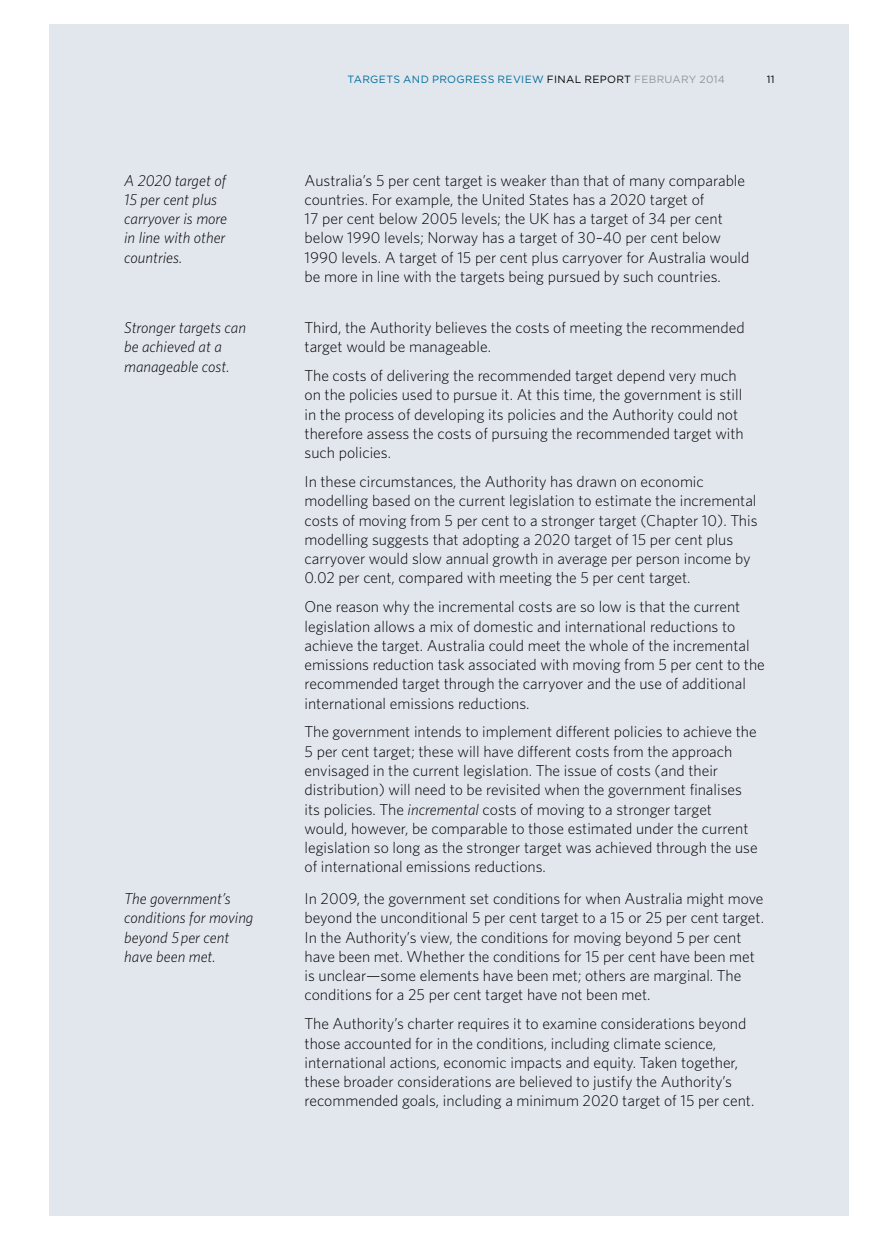
<style>
.page{position:relative;width:874px;height:1241px;background:#fff}
.page>*{position:absolute;margin:0;border:0;box-sizing:border-box;transform-origin:0 0}
.t1{font:300 15.75px/19.2px "Whitney";color:#000}
.t2{font:italic 300 15.75px/19.2px "Whitney";color:#000}
.t3{font:10.5px "Gotham";letter-spacing:.035em;color:#006c99}
.t4{font:10.5px "Gotham";letter-spacing:.025em;color:#939598}
.t5{font:10.5px "Gotham";color:#000}
.s1{color:#000}
.s2{font-style:italic}
</style>
<div class="page">
<div style="left:50px;top:25px;width:798px;height:1190px;background:#e2e7ee"></div>
<p class="t3" style="left:347px;top:74px;width:246px">TARGETS AND PROGRESS REVIEW <span class="s1">FINAL REPORT</span></p>
<p class="t4" style="left:634px;top:74px;width:92px">FEBRUARY 2014</p>
<p class="t5" style="left:766px;top:74px;width:9px">11</p>
<p class="t2" style="left:124px;top:170px;width:104px">A 2020 target of<br>15 per cent plus carryover is more in line with other countries.</p>
<p class="t1" style="left:304px;top:170px;width:446px">Australia’s 5 per cent target is weaker than that of many comparable countries. For example, the United States has a 2020 target of<br>17 per cent below 2005 levels; the UK has a target of 34 per cent below 1990 levels; Norway has a target of 30–40 per cent below 1990 levels. A target of 15 per cent plus carryover for Australia would be more in line with the targets being pursued by such countries.</p>
<p class="t2" style="left:124px;top:317px;width:123px">Stronger targets can be achieved at a manageable cost.</p>
<p class="t1" style="left:304px;top:317px;width:441px">Third, the Authority believes the costs of meeting the recommended target would be manageable.</p>
<p class="t1" style="left:304px;top:365px;width:440px">The costs of delivering the recommended target depend very much on the policies used to pursue it. At this time, the government is still in the process of developing its policies and the Authority could not therefore assess the costs of pursuing the recommended target with such policies.</p>
<p class="t1" style="left:304px;top:471px;width:454px">In these circumstances, the Authority has drawn on economic modelling based on the current legislation to estimate the incremental costs of moving from 5 per cent to a stronger target (Chapter 10). This modelling suggests that adopting a 2020 target of 15 per cent plus carryover would slow annual growth in average per person income by 0.02 per cent, compared with meeting the 5 per cent target.</p>
<p class="t1" style="left:304px;top:596px;width:461px">One reason why the incremental costs are so low is that the current legislation allows a mix of domestic and international reductions to achieve the target. Australia could meet the whole of the incremental emissions reduction task associated with moving from 5 per cent to the recommended target through the carryover and the use of additional international emissions reductions.</p>
<p class="t1" style="left:304px;top:721px;width:454px">The government intends to implement different policies to achieve the 5 per cent target; these will have different costs from the approach envisaged in the current legislation. The issue of costs (and their distribution) will need to be revisited when the government finalises its policies. The <span class="s2">incremental</span> costs of moving to a stronger target would, however, be comparable to those estimated under the current legislation so long as the stronger target was achieved through the use of international emissions reductions.</p>
<p class="t2" style="left:124px;top:888px;width:131px">The government’s conditions for moving beyond 5 per cent have been met.</p>
<p class="t1" style="left:304px;top:888px;width:460px">In 2009, the government set conditions for when Australia might move beyond the unconditional 5 per cent target to a 15 or 25 per cent target.<br>In the Authority’s view, the conditions for moving beyond 5 per cent have been met. Whether the conditions for 15 per cent have been met is unclear—some elements have been met; others are marginal. The conditions for a 25 per cent target have not been met.</p>
<p class="t1" style="left:304px;top:1013px;width:451px">The Authority’s charter requires it to examine considerations beyond those accounted for in the conditions, including climate science, international actions, economic impacts and equity. Taken together, these broader considerations are believed to justify the Authority’s recommended goals, including a minimum 2020 target of 15 per cent.</p>
</div>
